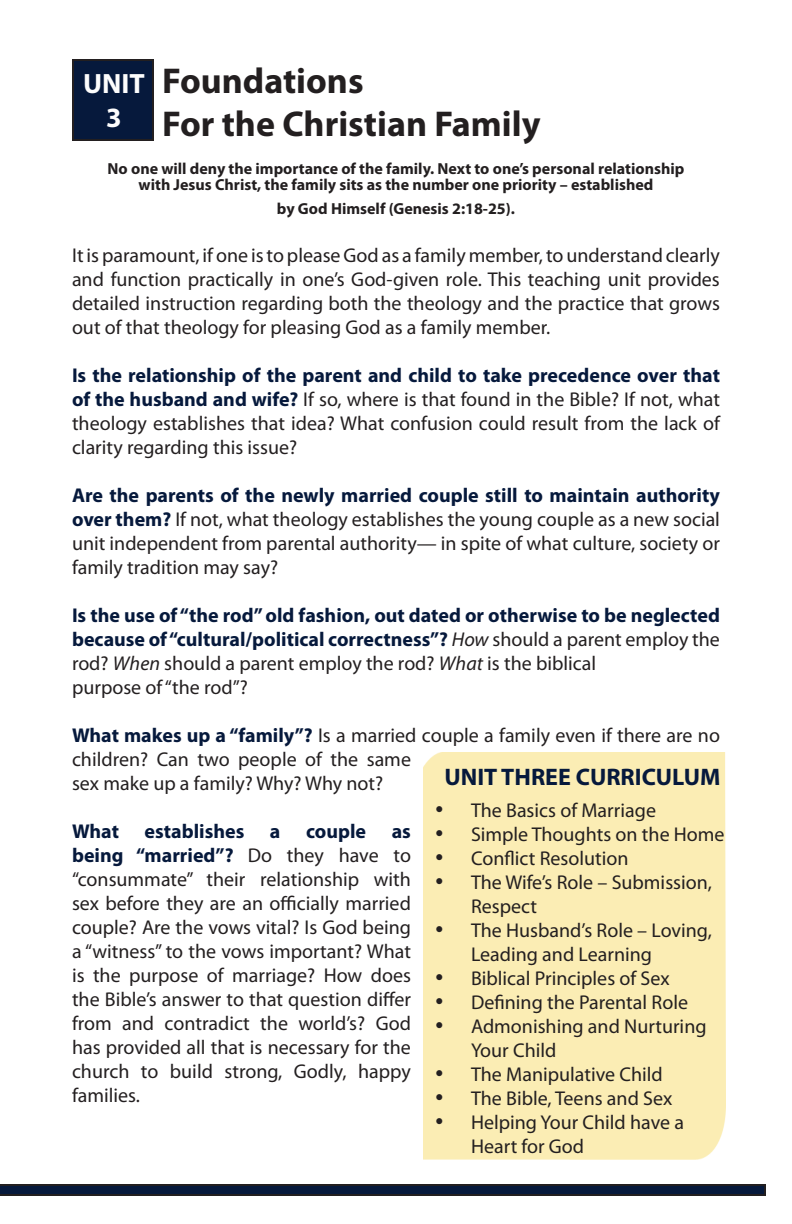
<style>
.page{position:relative;width:792px;height:1224px;background:#fff}
.page>*{position:absolute;margin:0;border:0;box-sizing:border-box;transform-origin:0 0}
.t1{font:700 36px "Myriad Pro";color:#231f20}
.t2{font:700 28px "Myriad Pro";color:#fdfdfd}
.t3{font:700 24px "Myriad Pro";color:#06193c}
.Paragraph_Style_1{font:20px/24px "Myriad Pro";color:#231f20}
.Paragraph_Style_1-2{font:700 20px/24px "Myriad Pro";color:#06193c;text-align:justify}
.t4{font:700 16px "Myriad Pro";color:#231f20}
.s1{font-weight:700;color:#06193c}
.s2{font-weight:400;font-style:italic;color:#231f20}
.s3{font-weight:400;color:#231f20}
.s4{font-family:"Times New Roman";font-size:24px}
</style>
<div class="page">
<div style="left:73px;top:60px;width:80px;height:80px;background:#06193c"></div>
<div style="left:72px;top:59px;width:82px;height:82px;border:2px solid #231f20"></div>
<svg style="left:0;top:1184px;width:766px;height:12px;background:#0f1b32"></svg>
<p class="t2" style="left:83px;top:65px;width:63px">UNIT</p>
<p class="t2" style="left:106px;top:99px;width:17px">3</p>
<p class="t1" style="left:162px;top:57px;width:203px">Foundations</p>
<p class="t1" style="left:162px;top:101px;width:380px">For the Christian Family</p>
<p class="t4" style="left:108px;top:158px;width:578px">No one will deny the importance of the family. Next to one’s personal relationship</p>
<p class="t4" style="left:139px;top:174px;width:516px">with Jesus Christ, the family sits as the number one priority – established</p>
<p class="t4" style="left:277px;top:198px;width:240px">by God Himself (Genesis 2:18-25).</p>
<p class="Paragraph_Style_1" style="left:72px;top:243px;width:649px;text-align:justify">It is paramount, if one is to please God as a family member, to understand clearly and function practically in one’s God-given role. This teaching unit provides detailed instruction regarding both the theology and the practice that grows out of that theology for pleasing God as a family member.</p>
<p class="Paragraph_Style_1" style="left:72px;top:363px;width:650px;text-align:justify"><span class="s1">Is the relationship of the parent and child to take precedence over that of the husband and wife?</span> If so, where is that found in the Bible? If not, what theology establishes that idea? What confusion could result from the lack of clarity regarding this issue?</p>
<p class="Paragraph_Style_1" style="left:72px;top:483px;width:650px;text-align:justify"><span class="s1">Are the parents of the newly married couple still to maintain authority over them?</span> If not, what theology establishes the young couple as a new social unit independent from parental authority— in spite of what culture, society or family tradition may say?</p>
<p class="Paragraph_Style_1-2" style="left:72px;top:603px;width:649px">Is the use of “the rod” old fashion, out dated or otherwise to be neglected because of “cultural/political correctness”? <span class="s2">How</span> <span class="s3">should a parent employ the rod?</span> <span class="s2">When</span> <span class="s3">should a parent employ the rod?</span> <span class="s2">What</span> <span class="s3">is the biblical</span></p>
<p class="Paragraph_Style_1" style="left:72px;top:675px;width:178px">purpose of “the rod”?</p>
<p class="Paragraph_Style_1" style="left:72px;top:723px;width:650px"><span class="s1">What makes up a “family”?</span> Is a married couple a family even if there are no children? Can two people of the same<br>sex make up a family? Why? Why not?</p>
<p class="Paragraph_Style_1-2" style="left:72px;top:819px;width:49px">What</p>
<p class="Paragraph_Style_1-2" style="left:145px;top:819px;width:101px">establishes</p>
<p class="Paragraph_Style_1-2" style="left:270px;top:819px;width:12px">a</p>
<p class="Paragraph_Style_1-2" style="left:306px;top:819px;width:62px">couple</p>
<p class="t3" style="left:444px;top:761px;width:278px">UNIT THREE CURRICULUM</p>
<p class="Paragraph_Style_1" style="left:435px;top:798px;width:223px"><span class="s4">•</span> The Basics of Marriage</p>
<p class="Paragraph_Style_1" style="left:435px;top:822px;width:291px"><span class="s4">•</span> Simple Thoughts on the Home</p>
<p class="Paragraph_Style_1" style="left:435px;top:846px;width:195px"><span class="s4">•</span> Conflict Resolution</p>
<p class="Paragraph_Style_1" style="left:471px;top:870px;width:243px;text-indent:-36px"><span class="s4">•</span> The Wife’s Role – Submission,<br>Respect</p>
<p class="Paragraph_Style_1" style="left:471px;top:918px;width:242px;text-indent:-36px"><span class="s4">•</span> The Husband’s Role – Loving,<br>Leading and Learning</p>
<p class="Paragraph_Style_1" style="left:435px;top:966px;width:236px"><span class="s4">•</span> Biblical Principles of Sex</p>
<p class="Paragraph_Style_1" style="left:435px;top:990px;width:255px"><span class="s4">•</span> Defining the Parental Role</p>
<p class="Paragraph_Style_1" style="left:471px;top:1014px;width:237px;text-indent:-36px"><span class="s4">•</span> Admonishing and Nurturing<br>Your Child</p>
<p class="Paragraph_Style_1" style="left:435px;top:1062px;width:229px"><span class="s4">•</span> The Manipulative Child</p>
<p class="Paragraph_Style_1" style="left:435px;top:1086px;width:239px"><span class="s4">•</span> The Bible, Teens and Sex</p>
<p class="Paragraph_Style_1" style="left:471px;top:1110px;width:215px;text-indent:-36px"><span class="s4">•</span> Helping Your Child have a<br>Heart for God</p>
<p class="Paragraph_Style_1" style="left:72px;top:819px;width:341px;text-align:justify;text-indent:320px"><span class="s1">as being “married”?</span> Do they have to “consummate” their relationship with sex before they are an officially married couple? Are the vows vital? Is God being a “witness” to the vows important? What is the purpose of marriage? How does the Bible’s answer to that question differ from and contradict the world’s? God has provided all that is necessary for the church to build strong, Godly, happy families.</p>
</div>
